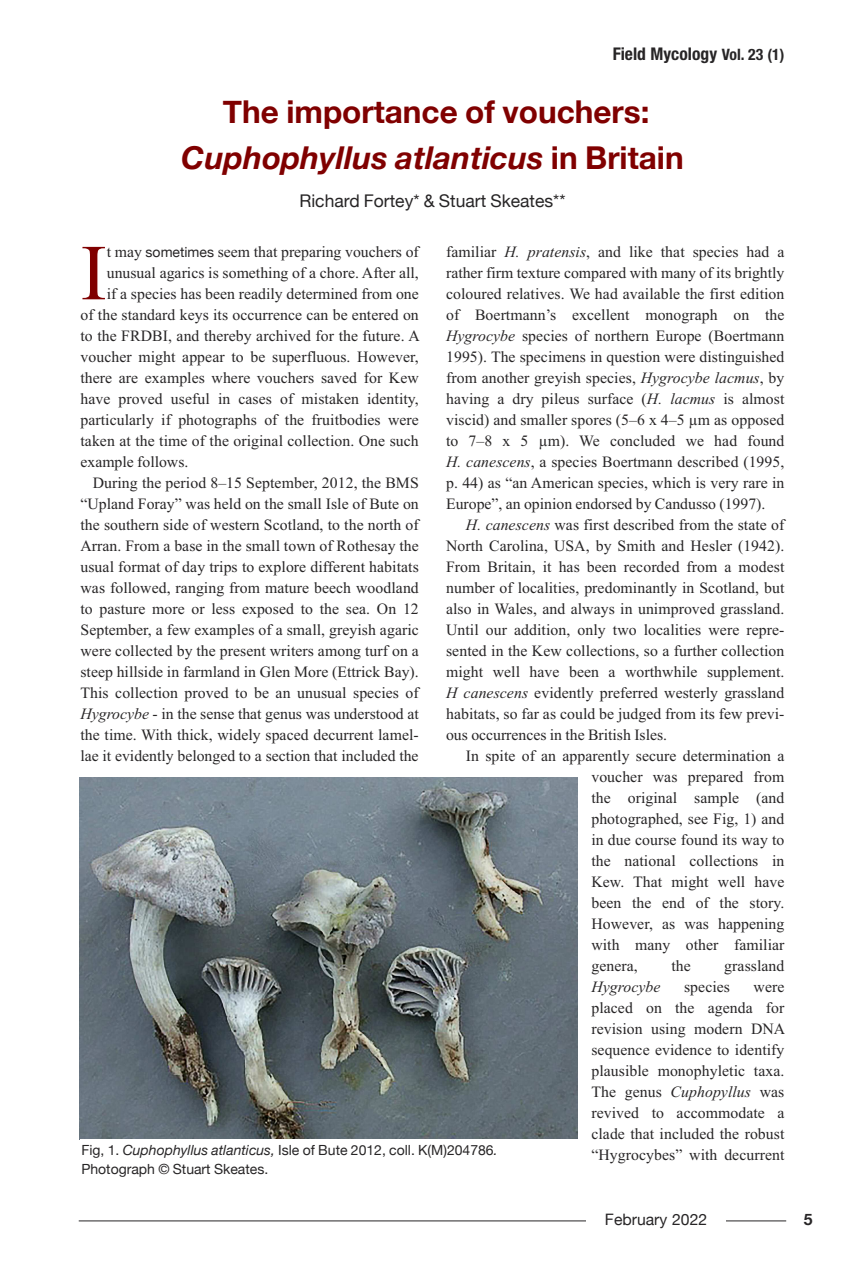
<style>
.page{position:relative;width:865px;height:1267px;background:#fff}
.page>*{position:absolute;margin:0;border:0;box-sizing:border-box;transform-origin:0 0}
.t1{font:79.1px "Times New Roman";color:#800000}
.t2{font:700 31.5px/45px "Helvetica Neue";color:#800000;text-align:center}
.t3{font:17.5px "Helvetica Neue";color:#272526}
.t4{font:700 condensed 17.5px "Helvetica Neue";color:#272526}
.t5{font:15.75px/21px "Times New Roman";letter-spacing:.005em;color:#272526;text-align:justify}
.t6{font:15.75px "Helvetica Neue";color:#272526}
.t7{font:italic 15.75px "Times New Roman";letter-spacing:.005em;color:#272526}
.t8{font:700 15.75px "Helvetica Neue";color:#272526}
.t9{font:14px/19.6px "Helvetica Neue";color:#272526}
.s1{font-size:15.75px}
.s2{font-style:italic}
.s3{font-family:"Helvetica Neue";font-size:14px}
</style>
<div class="page">
<hr style="left:79px;top:1220px;width:707px;height:1px;background:#272526">
<div style="left:586px;top:1208px;width:140px;height:29px;background:#fff"></div>
<img style="left:80px;top:777px;width:497px;height:362px">
<p class="t4" style="left:613px;top:39px;width:173px">Field Mycology <span class="s1">Vol. 23 (1)</span></p>
<h2 class="t2" style="left:181px;top:89px;width:504px">The importance of vouchers:<br><span class="s2">Cuphophyllus atlanticus</span> in Britain</h2>
<p class="t3" style="left:299px;top:190px;width:268px">Richard Fortey* &amp; Stuart Skeates**</p>
<h1 class="t1" style="left:81px;top:226px;width:28px">I</h1>
<p class="t5" style="left:107px;top:241px;width:314px">t may <span class="s3">sometimes</span> seem that preparing vouchers of</p>
<p class="t5" style="left:107px;top:262px;width:314px">unusual agarics is something of a chore. After all,</p>
<p class="t5" style="left:107px;top:283px;width:314px">if a species has been readily determined from one</p>
<p class="t5" style="left:80px;top:304px;width:340px">of the standard keys its occurrence can be entered on</p>
<p class="t5" style="left:80px;top:325px;width:341px">to the FRDBI, and thereby archived for the future. A</p>
<p class="t5" style="left:80px;top:346px;width:340px">voucher might appear to be superfluous. However,</p>
<p class="t5" style="left:80px;top:367px;width:340px">there are examples where vouchers saved for Kew</p>
<p class="t5" style="left:80px;top:388px;width:340px">have proved useful in cases of mistaken identity,</p>
<p class="t5" style="left:80px;top:409px;width:340px">particularly if photographs of the fruitbodies were</p>
<p class="t5" style="left:80px;top:430px;width:340px">taken at the time of the original collection. One such</p>
<p class="t5" style="left:80px;top:451px;width:109px">example follows.</p>
<p class="t5" style="left:93px;top:472px;width:327px">During the period 8–15 September, 2012, the BMS</p>
<p class="t5" style="left:80px;top:493px;width:340px">“Upland Foray” was held on the small Isle of Bute on</p>
<p class="t5" style="left:80px;top:514px;width:340px">the southern side of western Scotland, to the north of</p>
<p class="t5" style="left:80px;top:535px;width:340px">Arran. From a base in the small town of Rothesay the</p>
<p class="t5" style="left:80px;top:556px;width:340px">usual format of day trips to explore different habitats</p>
<p class="t5" style="left:80px;top:577px;width:340px">was followed, ranging from mature beech woodland</p>
<p class="t5" style="left:80px;top:598px;width:340px">to pasture more or less exposed to the sea. On 12</p>
<p class="t5" style="left:80px;top:619px;width:340px">September, a few examples of a small, greyish agaric</p>
<p class="t5" style="left:80px;top:640px;width:340px">were collected by the present writers among turf on a</p>
<p class="t5" style="left:80px;top:661px;width:340px">steep hillside in farmland in Glen More (Ettrick Bay).</p>
<p class="t5" style="left:80px;top:682px;width:340px">This collection proved to be an unusual species of</p>
<p class="t5" style="left:80px;top:703px;width:340px"><span class="s2">Hygrocybe</span> - in the sense that genus was understood at</p>
<p class="t5" style="left:80px;top:724px;width:340px">the time. With thick, widely spaced decurrent lamel-</p>
<p class="t5" style="left:80px;top:745px;width:340px">lae it evidently belonged to a section that included the</p>
<p class="t5" style="left:446px;top:241px;width:340px">familiar <span class="s2">H. pratensis</span>, and like that species had a rather firm texture compared with many of its brightly coloured relatives. We had available the first edition of Boertmann’s excellent monograph on the <span class="s2">Hygrocybe</span> species of northern Europe (Boertmann 1995). The specimens in question were distinguished from another greyish species, <span class="s2">Hygrocybe lacmus</span>, by having a dry pileus surface (<span class="s2">H. lacmus</span> is almost viscid) and smaller spores (5–6 x 4–5 µm as opposed to 7–8 x 5 µm). We concluded we had found <span class="s2">H. canescens</span>, a species Boertmann described (1995, p. 44) as “an American species, which is very rare in Europe”, an opinion endorsed by Candusso (1997).</p>
<p class="t5" style="left:446px;top:514px;width:340px;text-indent:20px"><span class="s2">H. canescens</span> was first described from the state of North Carolina, USA, by Smith and Hesler (1942).<br>From Britain, it has been recorded from a modest number of localities, predominantly in Scotland, but also in Wales, and always in unimproved grassland.<br>Until our addition, only two localities were repre&shy;sented in the Kew collections, so a further collection might well have been a worthwhile supplement.<br><span class="s2">H canescens</span> evidently preferred westerly grassland habitats, so far as could be judged from its few previ&shy;ous occurrences in the British Isles.</p>
<p class="t5" style="left:591px;top:745px;width:195px;text-indent:-125px">In spite of an apparently secure determination a voucher was prepared from the original sample (and photographed, see Fig, 1) and in due course found its way to the national collections in Kew. That might well have been the end of the story.<br>However, as was happening with many other familiar genera,</p>
<p class="t5" style="left:671px;top:955px;width:21px">the</p>
<p class="t5" style="left:724px;top:955px;width:62px">grassland</p>
<p class="t9" style="left:81px;top:1139px;width:418px">Fig, 1. <span class="s2">Cuphophyllus atlanticus,</span> Isle of Bute 2012, coll. K(M)204786<span class="s2">.<br></span>Photograph © Stuart Skeates.</p>
<p class="t7" style="left:591px;top:977px;width:71px">Hygrocybe</p>
<p class="t5" style="left:684px;top:976px;width:47px">species</p>
<p class="t5" style="left:591px;top:976px;width:195px;text-indent:162px">were placed on the agenda for revision using modern DNA sequence evidence to identify plausible monophyletic taxa.<br>The genus <span class="s2">Cuphopyllus</span> was revived to accommodate a clade that included the robust “Hygrocybes” with decurrent</p>
<p class="t6" style="left:605px;top:1210px;width:104px">February 2022</p>
<p class="t8" style="left:804px;top:1209px;width:10px">5</p>
</div>
